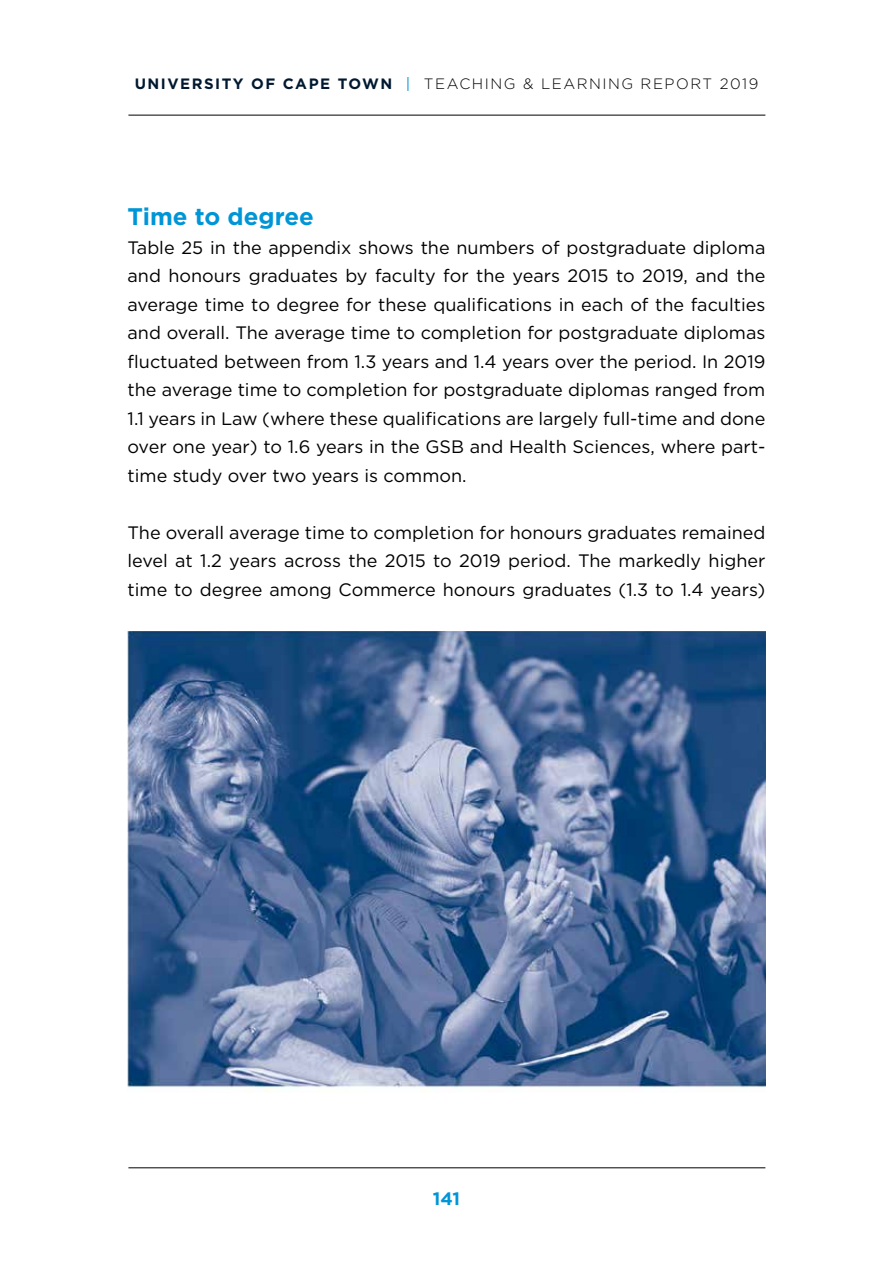
<style>
.page{position:relative;width:893px;height:1263px;background:#fff}
.page>*{position:absolute;margin:0;border:0;box-sizing:border-box;transform-origin:0 0}
.t1{font:700 24px "Gotham";color:#0095d6}
.t2{font:18px/28.5px "Gotham";color:#000;text-align:justify}
.t3{font:700 18px "Gotham";color:#0095d6}
.t4{font:300 15px "Gotham";letter-spacing:.1em;color:#000}
.s1{font-weight:700;color:#001930}
.s2{font-weight:400;color:#0095d6}
</style>
<div class="page">
<hr style="left:128px;top:1167px;width:637px;height:1px;background:#000">
<hr style="left:128px;top:115px;width:637px;height:1px;background:#000">
<img style="left:128px;top:631px;width:637px;height:460px">
<p class="t4" style="left:135px;top:75px;width:625px"><span class="s1">UNIVERSITY OF CAPE TOWN</span> <span class="s2">|</span> TEACHING &amp; LEARNING REPORT 2019</p>
<h1 class="t1" style="left:128px;top:201px;width:188px">Time to degree</h1>
<p class="t2" style="left:128px;top:233px;width:639px">Table 25 in the appendix shows the numbers of postgraduate diploma and honours graduates by faculty for the years 2015 to 2019, and the average time to degree for these qualifications in each of the faculties and overall. The average time to completion for postgraduate diplomas fluctuated between from 1.3 years and 1.4 years over the period. In 2019 the average time to completion for postgraduate diplomas ranged from 1.1 years in Law (where these qualifications are largely full-time and done over one year) to 1.6 years in the GSB and Health Sciences, where part&shy;time study over two years is common.</p>
<p class="t2" style="left:128px;top:517px;width:639px">The overall average time to completion for honours graduates remained level at 1.2 years across the 2015 to 2019 period. The markedly higher time to degree among Commerce honours graduates (1.3 to 1.4 years)</p>
<p class="t3" style="left:433px;top:1187px;width:29px">141</p>
</div>
